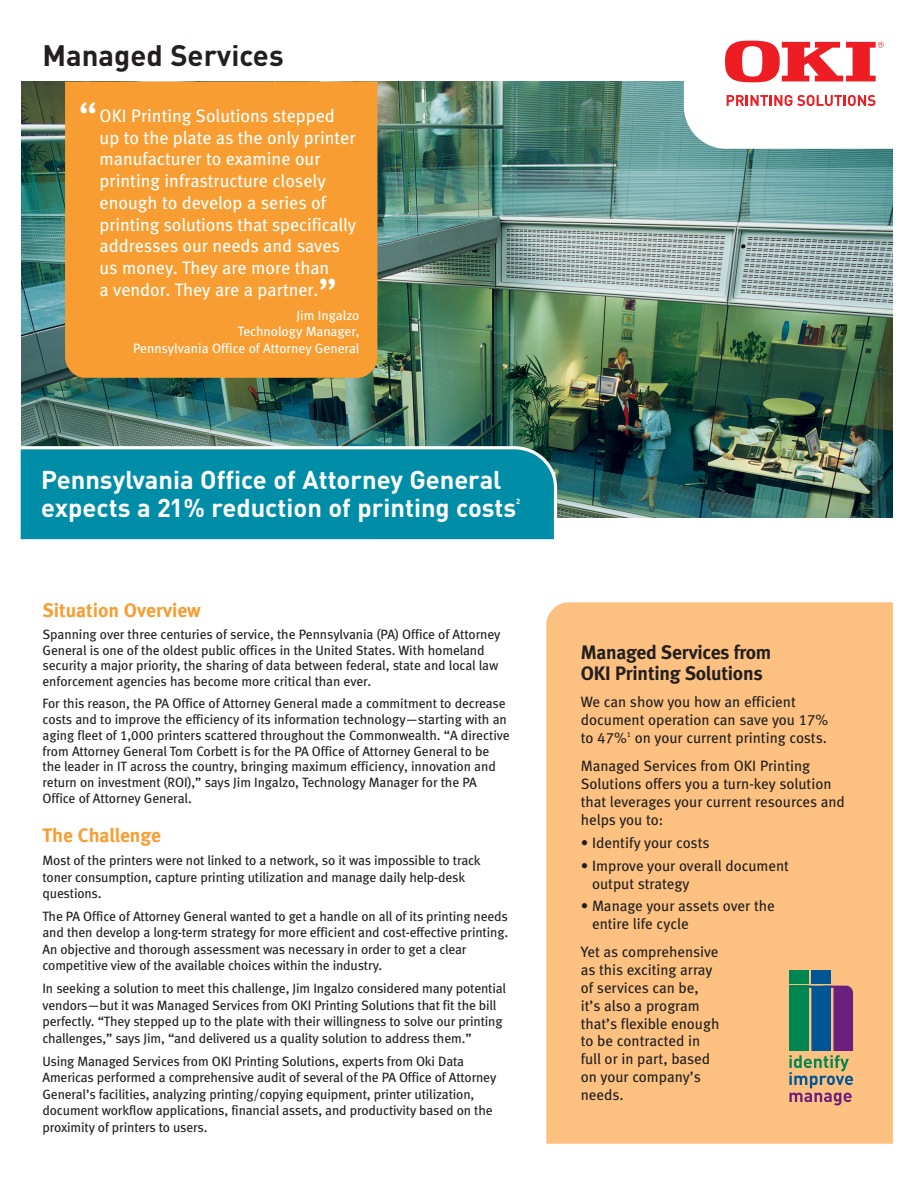
<style>
.page{position:relative;width:918px;height:1188px;background:#fff}
.page>*{position:absolute;margin:0;border:0;box-sizing:border-box;transform-origin:0 0}
.t1{font:40.5px "Meta Book LF";color:#fff}
.t2{font:700 29.25px "DIN";color:#231f20}
.t3{font:700 25.5px/28.5px "DIN";color:#fff}
.t4{font:19.5px/21.6px "Meta Bold LF";letter-spacing:-.01em;color:#231f20}
.t5{font:19.5px "Meta Bold LF";color:#f89d31}
.t6{font:18px/21.8px "Meta Book LF";color:#fff}
.t7{font:15px/17.9px "Meta Book LF";color:#231f20}
.t8{font:13.5px/16.5px "Meta Book LF";letter-spacing:-.01em;color:#231f20}
.t9{font:13.5px/16.5px "Meta Book LF";color:#fff;text-align:right}
.t10{font:700 7.5px "DIN";color:#fff}
</style>
<div class="page">
<img style="left:21px;top:82px;width:872px;height:436px">
<svg style="left:684px;top:40px;width:209px;height:109px"></svg>
<div style="left:65px;top:82px;width:312px;height:296px;background:#f89d31"></div>
<svg style="left:20px;top:446px;width:537px;height:94px;background:#0d92ab"></svg>
<div style="left:546px;top:602px;width:347px;height:542px;background:#fcc180"></div>
<div style="left:790px;top:970px;width:19px;height:13px;background:#008751"></div>
<div style="left:811px;top:970px;width:20px;height:13px;background:#005595"></div>
<svg style="left:789px;top:986px;width:64px;height:119px;background:#727b79"></svg>
<h2 class="t2" style="left:43px;top:38px;width:243px">Managed Services</h2>
<h1 class="t1" style="left:79px;top:103px;width:20px">“</h1>
<p class="t6" style="left:100px;top:106px;width:258px">OKI Printing Solutions stepped up to the plate as the only printer manufacturer to examine our printing infrastructure closely enough to develop a series of printing solutions that specifically addresses our needs and saves us money. They are more than<br>a vendor. They are a partner.</p>
<h1 class="t1" style="left:318px;top:279px;width:20px">”</h1>
<p class="t9" style="left:133px;top:308px;width:228px">Jim Ingalzo<br>Technology Manager,<br>Pennsylvania Office of Attorney General</p>
<h3 class="t3" style="left:41px;top:465px;width:477px">Pennsylvania Office of Attorney General expects a 21% reduction of printing costs</h3>
<p class="t10" style="left:516px;top:497px;width:6px">2</p>
<h3 class="t5" style="left:43px;top:603px;width:160px">Situation Overview</h3>
<p class="t8" style="left:43px;top:628px;width:460px;line-height:15.8px">Spanning over three centuries of service, the Pennsylvania (PA) Office of Attorney General is one of the oldest public offices in the United States. With homeland security a major priority, the sharing of data between federal, state and local law enforcement agencies has become more critical than ever.</p>
<p class="t8" style="left:43px;top:697px;width:469px;line-height:15.8px">For this reason, the PA Office of Attorney General made a commitment to decrease costs and to improve the efficiency of its information technology—starting with an aging fleet of 1,000 printers scattered throughout the Commonwealth. “A directive from Attorney General Tom Corbett is for the PA Office of Attorney General to be the leader in IT across the country, bringing maximum efficiency, innovation and return on investment (ROI),” says Jim Ingalzo, Technology Manager for the PA Office of Attorney General.</p>
<h3 class="t5" style="left:43px;top:829px;width:120px">The Challenge</h3>
<p class="t8" style="left:43px;top:853px;width:440px">Most of the printers were not linked to a network, so it was impossible to track toner consumption, capture printing utilization and manage daily help-desk questions.</p>
<p class="t8" style="left:43px;top:909px;width:467px">The PA Office of Attorney General wanted to get a handle on all of its printing needs and then develop a long-term strategy for more efficient and cost-effective printing.<br>An objective and thorough assessment was necessary in order to get a clear competitive view of the available choices within the industry.</p>
<p class="t8" style="left:43px;top:982px;width:465px">In seeking a solution to meet this challenge, Jim Ingalzo considered many potential vendors—but it was Managed Services from OKI Printing Solutions that fit the bill perfectly. “They stepped up to the plate with their willingness to solve our printing challenges,” says Jim, “and delivered us a quality solution to address them.”</p>
<p class="t8" style="left:43px;top:1054px;width:455px">Using Managed Services from OKI Printing Solutions, experts from Oki Data Americas performed a comprehensive audit of several of the PA Office of Attorney General’s facilities, analyzing printing/copying equipment, printer utilization, document workflow applications, financial assets, and productivity based on the proximity of printers to users.</p>
<h3 class="t4" style="left:581px;top:643px;width:192px">Managed Services from<br>OKI Printing Solutions</h3>
<p class="t7" style="left:581px;top:694px;width:249px">We can show you how an efficient document operation can save you 17% to 47%<sup>1</sup> on your current printing costs.</p>
<p class="t7" style="left:581px;top:758px;width:266px">Managed Services from OKI Printing Solutions offers you a turn-key solution that leverages your current resources and helps you to:</p>
<p class="t7" style="left:581px;top:835px;width:130px">• Identify your costs</p>
<p class="t7" style="left:592px;top:858px;width:198px;text-indent:-11px">• Improve your overall document output strategy</p>
<p class="t7" style="left:592px;top:898px;width:184px;text-indent:-11px">• Manage your assets over the entire life cycle</p>
<p class="t7" style="left:581px;top:944px;width:140px">Yet as comprehensive as this exciting array of services can be, it’s also a program that’s flexible enough to be contracted in full or in part, based on your company’s needs.</p>
</div>
